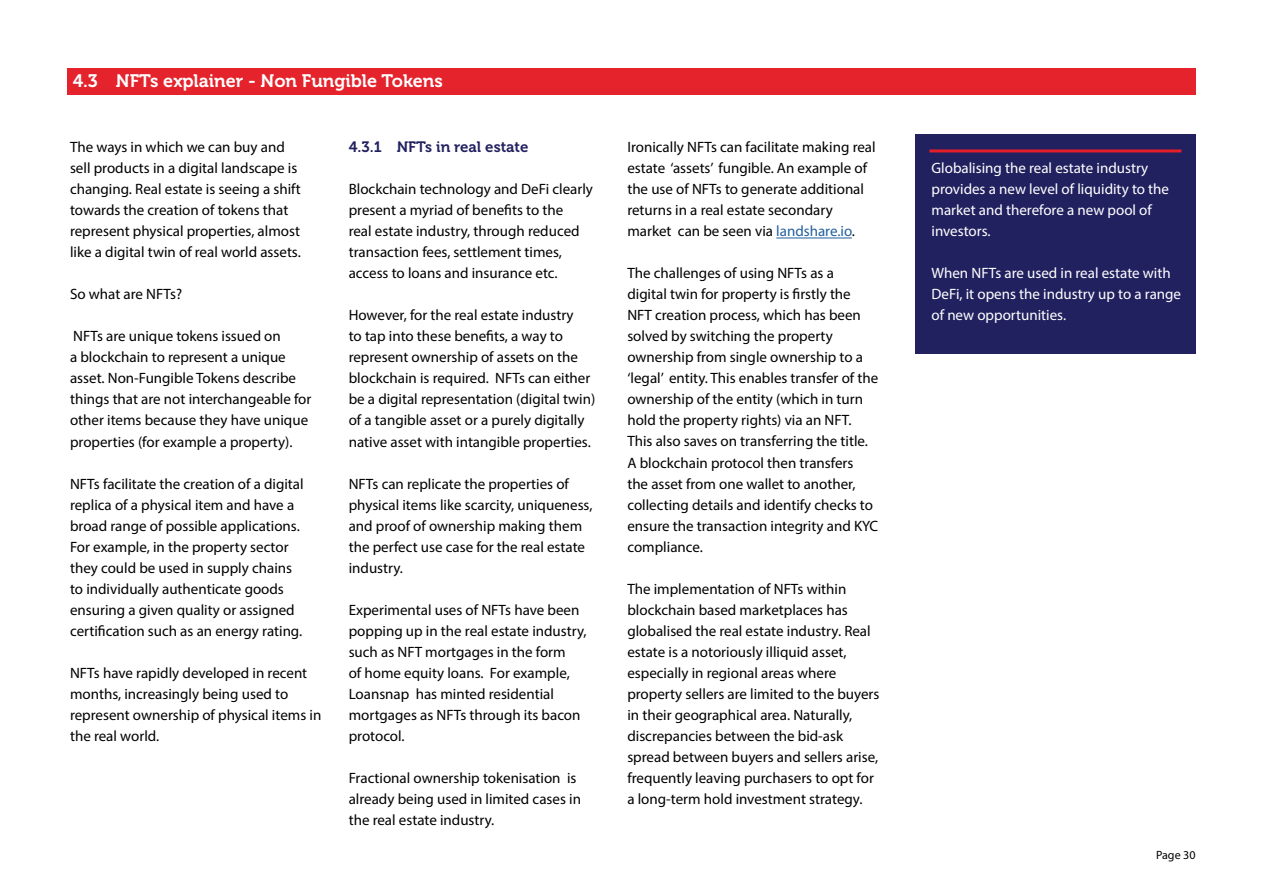
<style>
.page{position:relative;width:1263px;height:893px;background:#fff}
.page>*{position:absolute;margin:0;border:0;box-sizing:border-box;transform-origin:0 0}
.t1{font:18px "Museo 700";color:#fff}
.t2{font:15px/21px "Myriad Pro";color:#000}
.t3{font:15px/21px "Myriad Pro";color:#fff}
.t4{font:15px "Museo 700";color:#222160}
.t5{font:12px "Myriad Pro";color:#000}
.s1{color:#215e9e}
</style>
<div class="page">
<div style="left:915px;top:134px;width:280px;height:220px;background:#222160"></div>
<div style="left:67px;top:68px;width:1128px;height:27px;background:#e4232c"></div>
<hr style="left:776px;top:238px;width:76px;height:1px;background:#215e9e">
<hr style="left:929px;top:149px;width:252px;height:3px;background:#e61e2a">
<p class="t1" style="left:73px;top:71px;width:372px">4.3 NFTs explainer - Non Fungible Tokens</p>
<p class="t2" style="left:70px;top:137px;width:232px">The ways in which we can buy and sell products in a digital landscape is changing. Real estate is seeing a shift towards the creation of tokens that represent physical properties, almost like a digital twin of real world assets.</p>
<p class="t2" style="left:70px;top:284px;width:114px">So what are NFTs?</p>
<p class="t2" style="left:70px;top:326px;width:243px">NFTs are unique tokens issued on<br>a blockchain to represent a unique asset. Non-Fungible Tokens describe things that are not interchangeable for other items because they have unique properties (for example a property).</p>
<p class="t2" style="left:70px;top:473px;width:235px">NFTs facilitate the creation of a digital replica of a physical item and have a broad range of possible applications.<br>For example, in the property sector they could be used in supply chains to individually authenticate goods ensuring a given quality or assigned certification such as an energy rating.</p>
<p class="t2" style="left:70px;top:662px;width:253px">NFTs have rapidly developed in recent months, increasingly being used to represent ownership of physical items in the real world.</p>
<p class="t4" style="left:349px;top:139px;width:181px">4.3.1 NFTs in real estate</p>
<p class="t2" style="left:349px;top:179px;width:246px">Blockchain technology and DeFi clearly present a myriad of benefits to the<br>real estate industry, through reduced transaction fees, settlement times, access to loans and insurance etc.</p>
<p class="t2" style="left:349px;top:305px;width:248px">However, for the real estate industry<br>to tap into these benefits, a way to represent ownership of assets on the blockchain is required. NFTs can either be a digital representation (digital twin) of a tangible asset or a purely digitally native asset with intangible properties.</p>
<p class="t2" style="left:349px;top:473px;width:245px">NFTs can replicate the properties of physical items like scarcity, uniqueness, and proof of ownership making them the perfect use case for the real estate industry.</p>
<p class="t2" style="left:349px;top:599px;width:239px">Experimental uses of NFTs have been popping up in the real estate industry, such as NFT mortgages in the form<br>of home equity loans. For example,<br>Loansnap has minted residential mortgages as NFTs through its bacon protocol.</p>
<p class="t2" style="left:349px;top:767px;width:234px">Fractional ownership tokenisation is already being used in limited cases in the real estate industry.</p>
<p class="t2" style="left:627px;top:137px;width:250px">Ironically NFTs can facilitate making real estate ‘assets’ fungible. An example of the use of NFTs to generate additional returns in a real estate secondary market can be seen via <span class="s1">landshare.io</span>.</p>
<p class="t2" style="left:627px;top:263px;width:252px">The challenges of using NFTs as a<br>digital twin for property is firstly the NFT creation process, which has been solved by switching the property ownership from single ownership to a ‘legal’ entity. This enables transfer of the ownership of the entity (which in turn hold the property rights) via an NFT.<br>This also saves on transferring the title.<br>A blockchain protocol then transfers<br>the asset from one wallet to another, collecting details and identify checks to ensure the transaction integrity and KYC compliance.</p>
<p class="t2" style="left:627px;top:578px;width:254px">The implementation of NFTs within blockchain based marketplaces has globalised the real estate industry. Real estate is a notoriously illiquid asset, especially in regional areas where property sellers are limited to the buyers in their geographical area. Naturally, discrepancies between the bid-ask spread between buyers and sellers arise, frequently leaving purchasers to opt for a long-term hold investment strategy.</p>
<p class="t3" style="left:931px;top:158px;width:239px">Globalising the real estate industry provides a new level of liquidity to the market and therefore a new pool of investors.</p>
<p class="t3" style="left:931px;top:263px;width:251px">When NFTs are used in real estate with<br>DeFi, it opens the industry up to a range of new opportunities.</p>
<p class="t5" style="left:1156px;top:848px;width:41px">Page 30</p>
</div>
